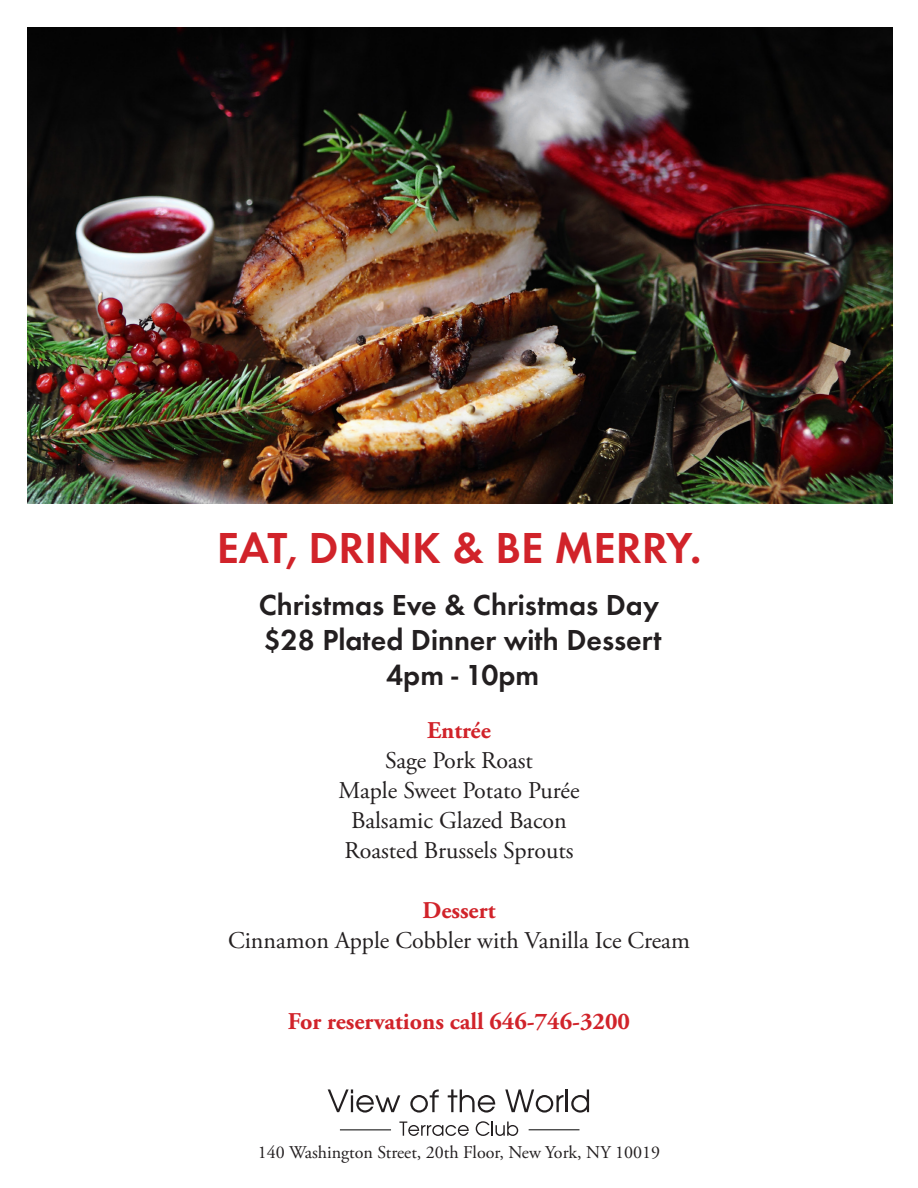
<style>
.page{position:relative;width:918px;height:1188px;background:#fff}
.page>*{position:absolute;margin:0;border:0;box-sizing:border-box;transform-origin:0 0}
.t1{font:45px "Futura TOT Dem";color:#d1232a}
.t2{font:30px/34.8px "Futura TOT Dem";color:#231f20}
.t3{font:24px "Adobe Garamond Pro";color:#231f20}
.t4{font:700 24px "Adobe Garamond Pro";color:#d1232a}
.t5{font:18px "Adobe Garamond Pro";color:#231f20}
</style>
<div class="page">
<img style="left:27px;top:27px;width:866px;height:476px">
<svg style="left:328px;top:1089px;width:72px;height:24px"></svg>
<svg style="left:410px;top:1089px;width:29px;height:24px"></svg>
<svg style="left:448px;top:1089px;width:47px;height:24px"></svg>
<svg style="left:505px;top:1089px;width:59px;height:24px"></svg>
<hr style="left:566px;top:1089px;width:2px;height:23px;background:#231f20">
<svg style="left:571px;top:1089px;width:18px;height:24px"></svg>
<svg style="left:399px;top:1122px;width:70px;height:14px"></svg>
<svg style="left:476px;top:1121px;width:42px;height:15px"></svg>
<hr style="left:529px;top:1129px;width:50px;height:1px;background:#000">
<hr style="left:340px;top:1129px;width:51px;height:1px;background:#000">
<p class="t1" style="left:217px;top:521px;width:486px">EAT, DRINK &amp; BE MERRY.</p>
<p class="t2" style="left:259px;top:588px;width:404px">Christmas Eve &amp; Christmas Day $28 Plated Dinner with Dessert</p>
<p class="t2" style="left:386px;top:657px;width:154px">4pm - 10pm</p>
<p class="t4" style="left:427px;top:717px;width:65px">Entrée</p>
<p class="t3" style="left:385px;top:746px;width:149px">Sage Pork Roast</p>
<p class="t3" style="left:338px;top:776px;width:243px">Maple Sweet Potato Purée</p>
<p class="t3" style="left:351px;top:806px;width:217px">Balsamic Glazed Bacon</p>
<p class="t3" style="left:345px;top:836px;width:230px">Roasted Brussels Sprouts</p>
<p class="t4" style="left:422px;top:897px;width:75px">Dessert</p>
<p class="t3" style="left:228px;top:926px;width:463px">Cinnamon Apple Cobbler with Vanilla Ice Cream</p>
<p class="t4" style="left:288px;top:1007px;width:344px">For reservations call 646-746-3200</p>
<p class="t5" style="left:258px;top:1142px;width:404px">140 Washington Street, 20th Floor, New York, NY 10019</p>
</div>
